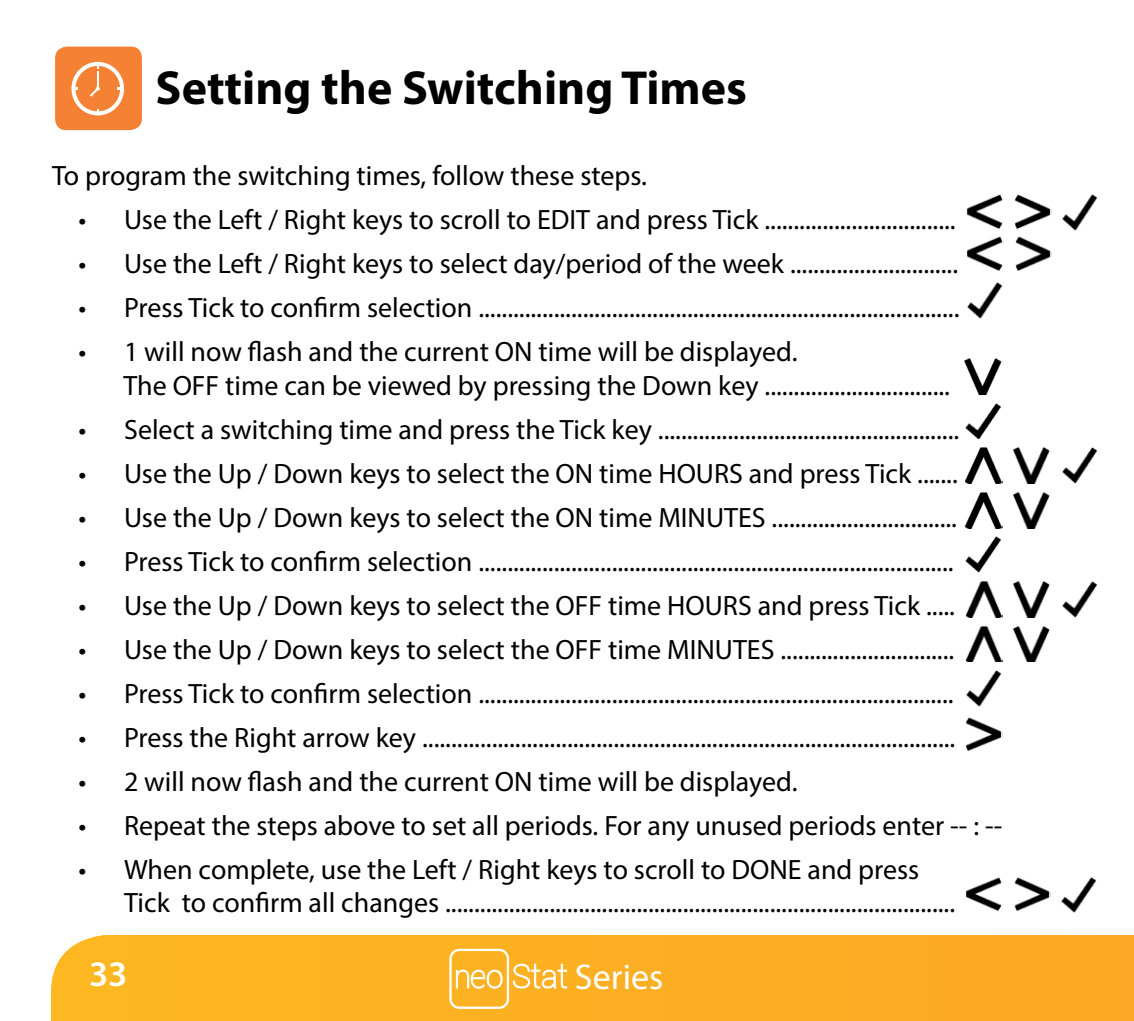
<style>
.page{position:relative;width:1134px;height:1021px;background:#fff}
.page>*{position:absolute;margin:0;border:0;box-sizing:border-box;transform-origin:0 0}
.t1{font:700 48px "Myriad Pro";color:#000}
.t2{font:700 47.6px "Myriad Pro";color:#000}
.t3{font:36px "Myriad Pro";color:#fff}
.t4{font:600 36px "Myriad Pro";color:#fff}
.t5{font:300 32.8px "Roboto";color:#fff}
.t6{font:28px/33.6px "Myriad Pro";color:#000}
</style>
<div class="page">
<div style="left:51px;top:936px;width:1083px;height:84px;background:#fcaf22"></div>
<svg style="left:450px;top:949px;width:117px;height:59px;background:#fcbd46"></svg>
<svg style="left:100px;top:935px;width:1034px;height:1px"></svg>
<div style="left:57px;top:47px;width:85px;height:82px;background:#f58234;border-radius:11px"></div>
<img style="left:1062px;top:194px;width:35px;height:36px">
<img style="left:966px;top:194px;width:37px;height:35px">
<img style="left:1014px;top:194px;width:37px;height:35px">
<img style="left:967px;top:282px;width:35px;height:36px">
<img style="left:965px;top:403px;width:36px;height:36px">
<img style="left:965px;top:536px;width:36px;height:36px">
<img style="left:966px;top:236px;width:37px;height:35px">
<img style="left:1015px;top:236px;width:36px;height:35px">
<img style="left:1061px;top:877px;width:35px;height:35px">
<img style="left:965px;top:877px;width:37px;height:35px">
<img style="left:1014px;top:877px;width:36px;height:35px">
<img style="left:964px;top:358px;width:38px;height:36px">
<img style="left:964px;top:447px;width:38px;height:36px">
<img style="left:1013px;top:447px;width:37px;height:36px">
<div style="left:55px;top:47px;width:85px;height:83px;background:#f58234;border-radius:11px"></div>
<svg style="left:71px;top:62px;width:54px;height:54px"></svg>
<img style="left:1062px;top:447px;width:35px;height:36px">
<img style="left:964px;top:492px;width:38px;height:36px">
<img style="left:1013px;top:492px;width:37px;height:36px">
<img style="left:966px;top:670px;width:35px;height:36px">
<img style="left:965px;top:581px;width:37px;height:36px">
<img style="left:1013px;top:581px;width:37px;height:36px">
<img style="left:1062px;top:581px;width:35px;height:36px">
<img style="left:965px;top:626px;width:37px;height:36px">
<img style="left:1013px;top:626px;width:37px;height:36px">
<img style="left:966px;top:717px;width:36px;height:35px">
<h1 class="t1" style="left:155px;top:57px;width:593px">Setting the Switching Times</h1>
<h2 class="t2" style="left:161px;top:70px;width:325px">Section Header</h2>
<p class="t6" style="left:52px;top:158px;width:597px">To program the switching times, follow these steps.</p>
<p class="t6" style="left:79px;top:202px;width:878px">• Use the Left / Right keys to scroll to EDIT and press Tick .................................</p>
<p class="t6" style="left:79px;top:246px;width:881px">• Use the Left / Right keys to select day/period of the week .............................</p>
<p class="t6" style="left:79px;top:290px;width:882px">• Press Tick to confirm selection ...................................................................................</p>
<p class="t6" style="left:123px;top:334px;width:828px;text-indent:-45px">• 1 will now flash and the current ON time will be displayed.<br>The OFF time can be viewed by pressing the Down key ................................</p>
<p class="t6" style="left:79px;top:412px;width:882px">• Select a switching time and press the Tick key ....................................................</p>
<p class="t6" style="left:79px;top:456px;width:881px">• Use the Up / Down keys to select the ON time HOURS and press Tick .......</p>
<p class="t6" style="left:79px;top:500px;width:880px">• Use the Up / Down keys to select the ON time MINUTES ................................</p>
<p class="t6" style="left:79px;top:544px;width:876px">• Press Tick to confirm selection ..................................................................................</p>
<p class="t6" style="left:79px;top:588px;width:878px">• Use the Up / Down keys to select the OFF time HOURS and press Tick .....</p>
<p class="t6" style="left:79px;top:632px;width:877px">• Use the Up / Down keys to select the OFF time MINUTES ..............................</p>
<p class="t6" style="left:79px;top:676px;width:876px">• Press Tick to confirm selection ..................................................................................</p>
<p class="t6" style="left:79px;top:720px;width:878px">• Press the Right arrow key ............................................................................................</p>
<p class="t6" style="left:79px;top:764px;width:720px">• 2 will now flash and the current ON time will be displayed.</p>
<p class="t6" style="left:79px;top:808px;width:925px">• Repeat the steps above to set all periods. For any unused periods enter -- : --</p>
<p class="t6" style="left:124px;top:852px;width:833px;text-indent:-45px">• When complete, use the Left / Right keys to scroll to DONE and press<br>Tick to confirm all changes ........................................................................................</p>
<p class="t4" style="left:92px;top:953px;width:40px">33</p>
<p class="t5" style="left:579px;top:953px;width:90px">Series</p>
<p class="t3" style="left:575px;top:957px;width:90px">Series</p>
</div>
